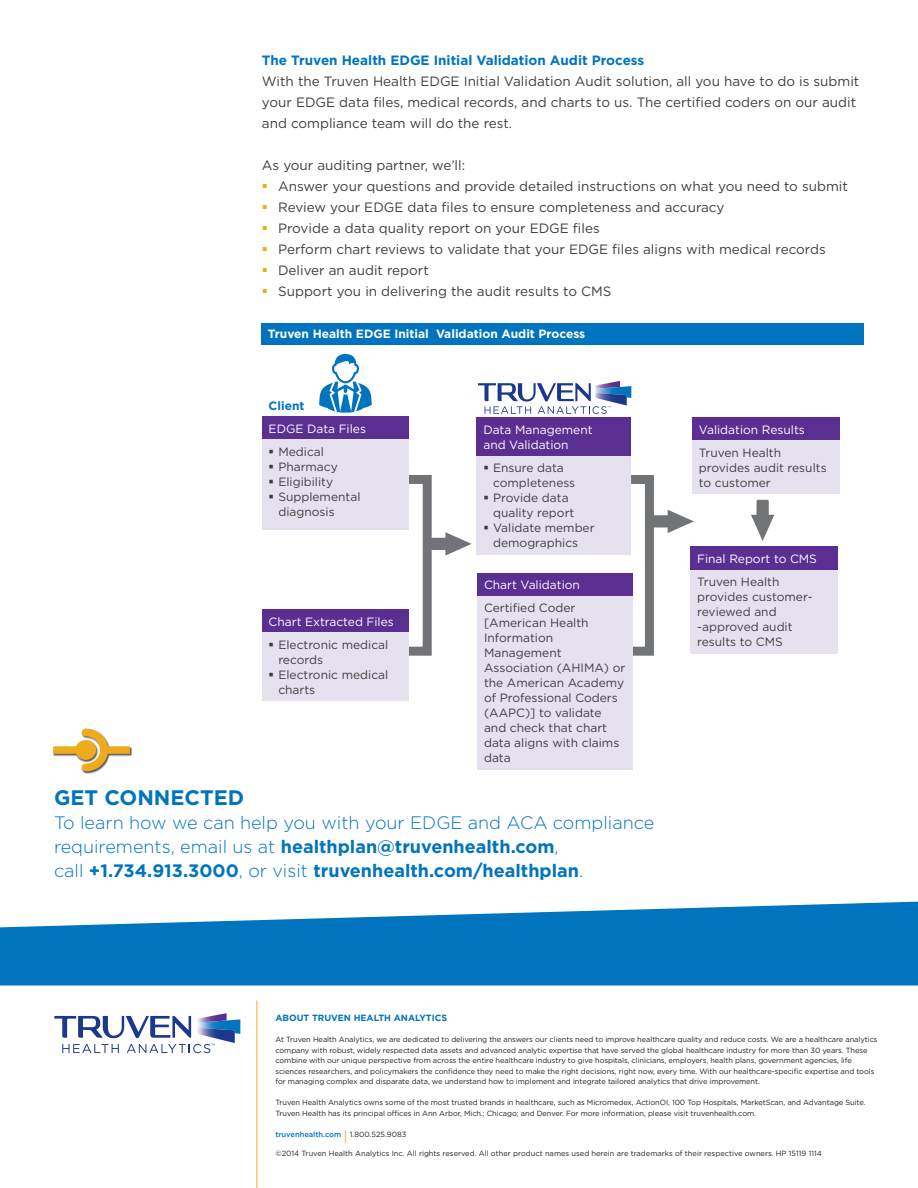
<style>
.page{position:relative;width:918px;height:1188px;background:#fff}
.page>*{position:absolute;margin:0;border:0;box-sizing:border-box;transform-origin:0 0}
.For_More_Info_Heade{font:700 21px "Gotham";color:#0074be}
.For_More_Info_body{font:300 18px/24px "Gotham";color:#0074be}
.body_copy{font:13.5px/21px "Gotham";color:#3e3e3f}
.subhead_1st_level{font:700 13.5px "Gotham";color:#0074be}
.Chart_Graph_text{font:12px/15px "Gotham";color:#3e3e3f}
.Chart_Graph_text-2{font:12px/15px "Gotham";color:#fff}
.Chart_Graph_Header{font:700 12px "Gotham";color:#fff}
.Chart_Graph_subhead{font:700 12px "Gotham";color:#0074be}
.sidebar_header{font:700 9px "Gotham";color:#0074be}
.t1{font:7.5px/10.5px "Gotham";letter-spacing:-.01em;color:#231f20}
.t2{font:500 7.5px "Gotham";color:#0074be}
.s1{color:#eeac1d}
.s2{font-weight:700}
.s3{font-weight:400;font-size:13.5px;color:#eeac1d}
.s4{font-weight:400;color:#231f20}
</style>
<div class="page">
<svg style="left:54px;top:1013px;width:186px;height:40px"></svg>
<hr style="left:257px;top:1000px;width:1px;height:188px;background:#eeac1d">
<div style="left:262px;top:323px;width:602px;height:21px;background:#0074be"></div>
<svg style="left:0;top:902px;width:918px;height:83px;background:#2688c7"></svg>
<div style="left:53px;top:728px;width:80px;height:46px;background:#231f20;opacity:.75"></div>
<svg style="left:53px;top:729px;width:77px;height:42px"></svg>
<svg style="left:319px;top:354px;width:53px;height:59px"></svg>
<svg style="left:478px;top:381px;width:153px;height:33px"></svg>
<div style="left:262px;top:610px;width:147px;height:23px;background:#5b2e91"></div>
<div style="left:262px;top:633px;width:147px;height:68px;background:#e6e1ef"></div>
<div style="left:477px;top:573px;width:156px;height:23px;background:#5b2e91"></div>
<div style="left:477px;top:596px;width:156px;height:173px;background:#e6e1ef"></div>
<div style="left:690px;top:547px;width:148px;height:23px;background:#5b2e91"></div>
<div style="left:690px;top:570px;width:148px;height:83px;background:#e6e1ef"></div>
<div style="left:262px;top:417px;width:147px;height:23px;background:#5b2e91"></div>
<div style="left:262px;top:440px;width:147px;height:90px;background:#e6e1ef"></div>
<div style="left:477px;top:418px;width:154px;height:38px;background:#5b2e91"></div>
<div style="left:477px;top:456px;width:154px;height:98px;background:#e6e1ef"></div>
<div style="left:692px;top:418px;width:148px;height:23px;background:#5b2e91"></div>
<div style="left:692px;top:441px;width:148px;height:53px;background:#e6e1ef"></div>
<svg style="left:620px;top:475px;width:74px;height:181px"></svg>
<svg style="left:398px;top:475px;width:74px;height:181px"></svg>
<svg style="left:751px;top:500px;width:23px;height:41px"></svg>
<p class="subhead_1st_level" style="left:262px;top:51px;width:384px">The Truven Health EDGE Initial Validation Audit Process</p>
<p class="body_copy" style="left:262px;top:70px;width:599px">With the Truven Health EDGE Initial Validation Audit solution, all you have to do is submit your EDGE data files, medical records, and charts to us. The certified coders on our audit and compliance team will do the rest.</p>
<p class="body_copy" style="left:262px;top:154px;width:205px">As your auditing partner, we’ll:</p>
<p class="body_copy" style="left:262px;top:175px;width:588px"><span class="s1">▪</span> Answer your questions and provide detailed instructions on what you need to submit</p>
<p class="body_copy" style="left:262px;top:196px;width:464px"><span class="s1">▪</span> Review your EDGE data files to ensure completeness and accuracy</p>
<p class="body_copy" style="left:262px;top:217px;width:339px"><span class="s1">▪</span> Provide a data quality report on your EDGE files</p>
<p class="body_copy" style="left:262px;top:238px;width:565px"><span class="s1">▪</span> Perform chart reviews to validate that your EDGE files aligns with medical records</p>
<p class="body_copy" style="left:262px;top:259px;width:168px"><span class="s1">▪</span> Deliver an audit report</p>
<p class="body_copy" style="left:262px;top:280px;width:351px"><span class="s1">▪</span> Support you in delivering the audit results to CMS</p>
<p class="Chart_Graph_Header" style="left:268px;top:326px;width:319px">Truven Health EDGE Initial Validation Audit Process</p>
<p class="Chart_Graph_subhead" style="left:269px;top:398px;width:37px">Client</p>
<p class="Chart_Graph_text-2" style="left:269px;top:421px;width:99px">EDGE Data Files</p>
<p class="Chart_Graph_text" style="left:269px;top:444px;width:57px">▪ Medical</p>
<p class="Chart_Graph_text" style="left:269px;top:459px;width:71px">▪ Pharmacy</p>
<p class="Chart_Graph_text" style="left:269px;top:474px;width:66px">▪ Eligibility</p>
<p class="Chart_Graph_text" style="left:278px;top:489px;width:84px;text-indent:-10px">▪ Supplemental diagnosis</p>
<p class="Chart_Graph_text-2" style="left:269px;top:614px;width:127px">Chart Extracted Files</p>
<p class="Chart_Graph_text" style="left:278px;top:637px;width:111px;text-indent:-10px">▪ Electronic medical records</p>
<p class="Chart_Graph_text" style="left:278px;top:667px;width:111px;text-indent:-10px">▪ Electronic medical charts</p>
<p class="Chart_Graph_text-2" style="left:483px;top:422px;width:111px">Data Management and Validation</p>
<p class="Chart_Graph_text" style="left:493px;top:460px;width:84px;text-indent:-10px">▪ Ensure data completeness</p>
<p class="Chart_Graph_text" style="left:493px;top:490px;width:83px;text-indent:-10px">▪ Provide data quality report</p>
<p class="Chart_Graph_text" style="left:483px;top:520px;width:113px;text-align:center">▪ Validate member demographics</p>
<p class="Chart_Graph_text-2" style="left:484px;top:577px;width:97px">Chart Validation</p>
<p class="Chart_Graph_text" style="left:484px;top:600px;width:143px">Certified Coder [American Health<br>Information<br>Management<br>Association (AHIMA) or the American Academy of Professional Coders (AAPC)] to validate and check that chart data aligns with claims data</p>
<p class="For_More_Info_Heade" style="left:54px;top:783px;width:192px">GET CONNECTED</p>
<p class="For_More_Info_body" style="left:54px;top:810px;width:602px">To learn how we can help you with your EDGE and ACA compliance requirements, email us at <span class="s2">healthplan@truvenhealth.com</span>,<br>call <span class="s2">+1.734.913.3000</span>, or visit <span class="s2">truvenhealth.com/healthplan</span>.</p>
<p class="Chart_Graph_text-2" style="left:699px;top:422px;width:108px">Validation Results</p>
<p class="Chart_Graph_text" style="left:699px;top:445px;width:129px">Truven Health provides audit results to customer</p>
<p class="Chart_Graph_text-2" style="left:697px;top:551px;width:121px">Final Report to CMS</p>
<p class="Chart_Graph_text" style="left:697px;top:574px;width:117px">Truven Health provides customer&shy;reviewed and -approved audit results to CMS</p>
<p class="sidebar_header" style="left:275px;top:1012px;width:173px">ABOUT TRUVEN HEALTH ANALYTICS</p>
<p class="t1" style="left:275px;top:1034px;width:604px">At Truven Health Analytics, we are dedicated to delivering the answers our clients need to improve healthcare quality and reduce costs. We are a healthcare analytics company with robust, widely respected data assets and advanced analytic expertise that have served the global healthcare industry for more than 30 years. These combine with our unique perspective from across the entire healthcare industry to give hospitals, clinicians, employers, health plans, government agencies, life sciences researchers, and policymakers the confidence they need to make the right decisions, right now, every time. With our healthcare-specific expertise and tools for managing complex and disparate data, we understand how to implement and integrate tailored analytics that drive improvement.</p>
<p class="t1" style="left:275px;top:1097px;width:592px">Truven Health Analytics owns some of the most trusted brands in healthcare, such as Micromedex, ActionOI, 100 Top Hospitals, MarketScan, and Advantage Suite.<br>Truven Health has its principal offices in Ann Arbor, Mich.; Chicago; and Denver. For more information, please visit truvenhealth.com.</p>
<p class="t2" style="left:275px;top:1129px;width:133px">truvenhealth.com <span class="s3">|</span> <span class="s4">1.800.525.9083</span></p>
<p class="t1" style="left:275px;top:1148px;width:548px">©2014 Truven Health Analytics Inc. All rights reserved. All other product names used herein are trademarks of their respective owners. HP 15119 1114</p>
</div>
